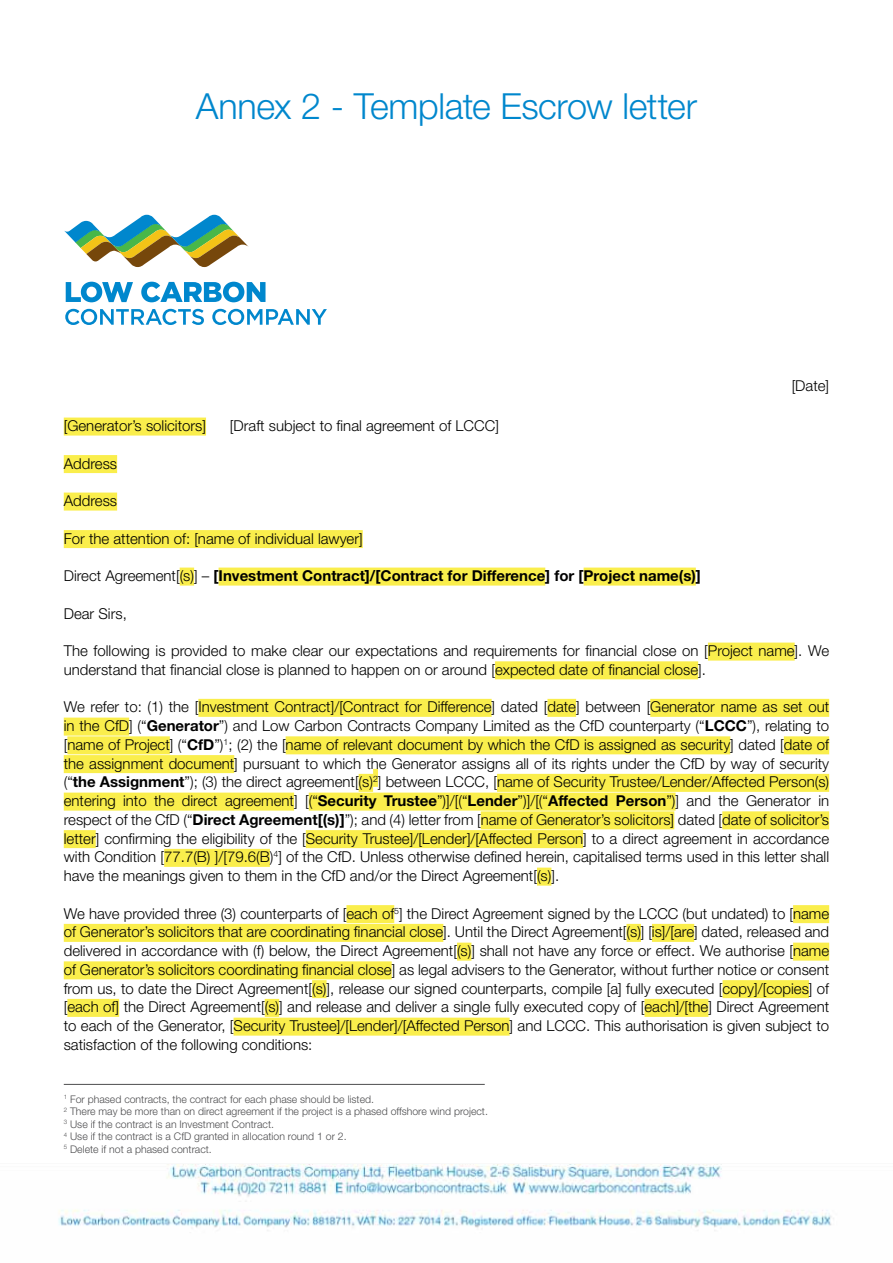
<style>
.page{position:relative;width:893px;height:1263px;background:#fff}
.page>*{position:absolute;margin:0;border:0;box-sizing:border-box;transform-origin:0 0}
.t1{font:300 36px "Helvetica Neue LT Std";letter-spacing:-.01em;color:#0087cd}
.t2{font:300 15px/18.8px "Helvetica Neue LT Std";color:#000;text-align:justify}
.t3{font:700 15px "Helvetica Neue LT Std";color:#000}
.t4{font:300 10.5px/12.6px "Helvetica Neue LT Std";color:#4d4d4f}
.s1{font-weight:300}
.s2{font-weight:700}
</style>
<div class="page">
<img style="left:58px;top:1164px;width:776px;height:67px">
<div style="left:64px;top:418px;width:142px;height:18px;background:#faee4c"></div>
<div style="left:64px;top:455px;width:53px;height:18px;background:#faee4c"></div>
<div style="left:64px;top:493px;width:53px;height:18px;background:#faee4c"></div>
<div style="left:64px;top:530px;width:299px;height:18px;background:#faee4c"></div>
<div style="left:180px;top:568px;width:14px;height:18px;background:#faee4c"></div>
<div style="left:219px;top:568px;width:326px;height:18px;background:#faee4c"></div>
<div style="left:584px;top:568px;width:112px;height:18px;background:#faee4c"></div>
<div style="left:708px;top:643px;width:87px;height:18px;background:#faee4c"></div>
<div style="left:495px;top:661px;width:203px;height:18px;background:#faee4c"></div>
<div style="left:198px;top:699px;width:294px;height:18px;background:#faee4c"></div>
<div style="left:547px;top:699px;width:29px;height:18px;background:#faee4c"></div>
<div style="left:650px;top:699px;width:179px;height:18px;background:#faee4c"></div>
<div style="left:64px;top:718px;width:65px;height:18px;background:#faee4c"></div>
<div style="left:67px;top:736px;width:103px;height:18px;background:#faee4c"></div>
<div style="left:286px;top:736px;width:444px;height:18px;background:#faee4c"></div>
<div style="left:784px;top:736px;width:45px;height:18px;background:#faee4c"></div>
<div style="left:64px;top:755px;width:170px;height:18px;background:#faee4c"></div>
<div style="left:359px;top:774px;width:14px;height:18px;background:#faee4c"></div>
<div style="left:373px;top:769px;width:5px;height:18px;background:#faee4c"></div>
<div style="left:497px;top:774px;width:332px;height:18px;background:#faee4c"></div>
<div style="left:64px;top:793px;width:230px;height:18px;background:#faee4c"></div>
<div style="left:309px;top:793px;width:367px;height:18px;background:#faee4c"></div>
<div style="left:481px;top:811px;width:193px;height:18px;background:#faee4c"></div>
<div style="left:722px;top:811px;width:107px;height:18px;background:#faee4c"></div>
<div style="left:64px;top:830px;width:32px;height:18px;background:#faee4c"></div>
<div style="left:306px;top:830px;width:277px;height:18px;background:#faee4c"></div>
<div style="left:164px;top:849px;width:106px;height:18px;background:#faee4c"></div>
<div style="left:537px;top:868px;width:14px;height:18px;background:#faee4c"></div>
<div style="left:346px;top:905px;width:48px;height:18px;background:#faee4c"></div>
<div style="left:793px;top:905px;width:36px;height:18px;background:#faee4c"></div>
<div style="left:64px;top:924px;width:379px;height:18px;background:#faee4c"></div>
<div style="left:626px;top:924px;width:15px;height:18px;background:#faee4c"></div>
<div style="left:652px;top:924px;width:42px;height:18px;background:#faee4c"></div>
<div style="left:457px;top:943px;width:14px;height:18px;background:#faee4c"></div>
<div style="left:793px;top:943px;width:36px;height:18px;background:#faee4c"></div>
<div style="left:64px;top:961px;width:328px;height:18px;background:#faee4c"></div>
<div style="left:312px;top:980px;width:15px;height:18px;background:#faee4c"></div>
<div style="left:722px;top:980px;width:87px;height:18px;background:#faee4c"></div>
<div style="left:67px;top:999px;width:52px;height:18px;background:#faee4c"></div>
<div style="left:265px;top:999px;width:14px;height:18px;background:#faee4c"></div>
<div style="left:644px;top:999px;width:64px;height:18px;background:#faee4c"></div>
<div style="left:234px;top:1018px;width:276px;height:18px;background:#faee4c"></div>
<svg style="left:64px;top:215px;width:185px;height:52px"></svg>
<svg style="left:65px;top:309px;width:262px;height:16px"></svg>
<svg style="left:66px;top:282px;width:199px;height:20px"></svg>
<hr style="left:64px;top:1084px;width:421px;height:1px;background:#4d4d4f">
<h1 class="t1" style="left:196px;top:84px;width:503px">Annex 2 - Template Escrow letter</h1>
<p class="t2" style="left:792px;top:376px;width:39px">[Date]</p>
<p class="t2" style="left:64px;top:416px;width:144px">[Generator’s solicitors]</p>
<p class="t2" style="left:230px;top:416px;width:270px">[Draft subject to final agreement of LCCC]</p>
<p class="t2" style="left:64px;top:453px;width:55px">Address</p>
<p class="t2" style="left:64px;top:491px;width:55px">Address</p>
<p class="t2" style="left:64px;top:528px;width:300px">For the attention of: [name of individual lawyer]</p>
<p class="t3" style="left:64px;top:566px;width:639px"><span class="s1">Direct Agreement[(s)] –</span> [Investment Contract]/[Contract for Difference] for [Project name(s)]</p>
<p class="t2" style="left:64px;top:603px;width:65px">Dear Sirs,</p>
<p class="t2" style="left:64px;top:641px;width:767px">The following is provided to make clear our expectations and requirements for financial close on [Project name]. We understand that financial close is planned to happen on or around [expected date of financial close].</p>
<p class="t2" style="left:64px;top:697px;width:767px">We refer to: (1) the [Investment Contract]/[Contract for Difference] dated [date] between [Generator name as set out in the CfD] (“<span class="s2">Generator</span>”) and Low Carbon Contracts Company Limited as the CfD counterparty (“<span class="s2">LCCC</span>”), relating to [name of Project] (“<span class="s2">CfD</span>”)<sup>1</sup>; (2) the [name of relevant document by which the CfD is assigned as security] dated [date of the assignment document] pursuant to which the Generator assigns all of its rights under the CfD by way of security (“<span class="s2">the Assignment</span>”); (3) the direct agreement[(s)<sup>2</sup>] between LCCC, [name of Security Trustee/Lender/Affected Person(s) entering into the direct agreement] [(“<span class="s2">Security Trustee</span>”)]/[(“<span class="s2">Lender</span>”)]/[(“<span class="s2">Affected Person</span>”)] and the Generator in respect of the CfD (“<span class="s2">Direct Agreement[(s)]</span>”); and (4) letter from [name of Generator’s solicitors] dated [date of solicitor’s letter] confirming the eligibility of the [Security Trustee]/[Lender]/[Affected Person] to a direct agreement in accordance with Condition [77.7(B) ]/[79.6(B)<sup>4</sup>] of the CfD. Unless otherwise defined herein, capitalised terms used in this letter shall have the meanings given to them in the CfD and/or the Direct Agreement[(s)].</p>
<p class="t2" style="left:64px;top:903px;width:767px">We have provided three (3) counterparts of [each of<sup>5</sup>] the Direct Agreement signed by the LCCC (but undated) to [name of Generator’s solicitors that are coordinating financial close]. Until the Direct Agreement[(s)] [is]/[are] dated, released and delivered in accordance with (f) below, the Direct Agreement[(s)] shall not have any force or effect. We authorise [name of Generator’s solicitors coordinating financial close] as legal advisers to the Generator, without further notice or consent from us, to date the Direct Agreement[(s)], release our signed counterparts, compile [a] fully executed [copy]/[copies] of [each of] the Direct Agreement[(s)] and release and deliver a single fully executed copy of [each]/[the] Direct Agreement to each of the Generator, [Security Trustee]/[Lender]/[Affected Person] and LCCC. This authorisation is given subject to satisfaction of the following conditions:</p>
<p class="t4" style="left:64px;top:1092px;width:426px"><sup>1</sup> For phased contracts, the contract for each phase should be listed.<br><sup>2</sup> There may be more than on direct agreement if the project is a phased offshore wind project.<br><sup>3</sup> Use if the contract is an Investment Contract.<br><sup>4</sup> Use if the contract is a CfD granted in allocation round 1 or 2.<br><sup>5</sup> Delete if not a phased contract.</p>
</div>
